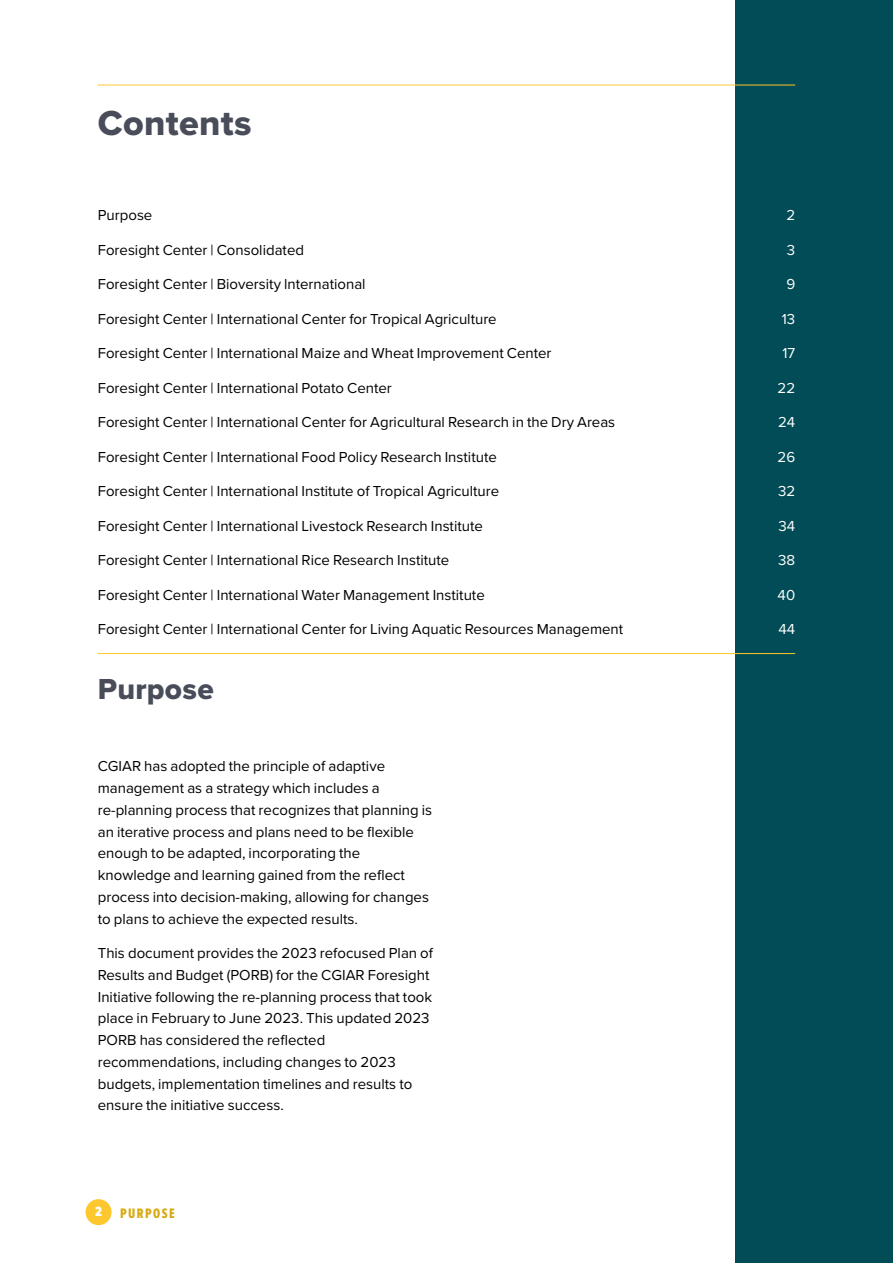
<style>
.page{position:relative;width:893px;height:1263px;background:#fff}
.page>*{position:absolute;margin:0;border:0;box-sizing:border-box;transform-origin:0 0}
.t1{font:36px "Proxima Nova Extrabld";letter-spacing:.01em;color:#494d5a}
.t2{font:30px "Proxima Nova Extrabld";letter-spacing:.01em;color:#494d5a}
.t3{font:15px/21.8px "Proxima Nova";color:#000}
.t4{font:15px "Proxima Nova";color:#fff}
.t5{font:14.25px "Proxima Nova Ex Cn Extrabld";letter-spacing:.1em;color:#d8ab14}
.t6{font:900 13.8px "Proxima Nova Ex Cn";color:#fff}
</style>
<div class="page">
<div style="left:736px;top:0;width:157px;height:1263px;background:#014c56"></div>
<div style="left:86px;top:1199px;width:26px;height:26px;background:#fdc82f;border-radius:50%"></div>
<hr style="left:98px;top:85px;width:697px;height:1px;background:#fdc82f">
<hr style="left:98px;top:653px;width:697px;height:1px;background:#fdc82f">
<h1 class="t1" style="left:98px;top:96px;width:155px">Contents</h1>
<p class="t3" style="left:98px;top:204px;width:56px">Purpose</p>
<p class="t4" style="left:786px;top:204px;width:10px">2</p>
<p class="t3" style="left:98px;top:238px;width:208px">Foresight Center | Consolidated</p>
<p class="t4" style="left:787px;top:238px;width:10px">3</p>
<p class="t3" style="left:98px;top:273px;width:269px">Foresight Center | Bioversity lnternational</p>
<p class="t4" style="left:786px;top:273px;width:10px">9</p>
<p class="t3" style="left:98px;top:307px;width:400px">Foresight Center | International Center for Tropical Agriculture</p>
<p class="t4" style="left:782px;top:307px;width:15px">13</p>
<p class="t3" style="left:98px;top:342px;width:455px">Foresight Center | International Maize and Wheat Improvement Center</p>
<p class="t4" style="left:782px;top:342px;width:14px">17</p>
<p class="t3" style="left:98px;top:376px;width:296px">Foresight Center | International Potato Center</p>
<p class="t4" style="left:777px;top:376px;width:19px">22</p>
<p class="t3" style="left:98px;top:411px;width:519px">Foresight Center | International Center for Agricultural Research in the Dry Areas</p>
<p class="t4" style="left:778px;top:411px;width:19px">24</p>
<p class="t3" style="left:98px;top:445px;width:401px">Foresight Center | International Food Policy Research Institute</p>
<p class="t4" style="left:777px;top:445px;width:19px">26</p>
<p class="t3" style="left:98px;top:480px;width:403px">Foresight Center | International Institute of Tropical Agriculture</p>
<p class="t4" style="left:778px;top:480px;width:19px">32</p>
<p class="t3" style="left:98px;top:514px;width:387px">Foresight Center | International Livestock Research Institute</p>
<p class="t4" style="left:778px;top:514px;width:18px">34</p>
<p class="t3" style="left:98px;top:549px;width:353px">Foresight Center | International Rice Research Institute</p>
<p class="t4" style="left:778px;top:549px;width:19px">38</p>
<p class="t3" style="left:98px;top:583px;width:388px">Foresight Center | International Water Management Institute</p>
<p class="t4" style="left:778px;top:583px;width:19px">40</p>
<p class="t3" style="left:98px;top:618px;width:527px">Foresight Center | International Center for Living Aquatic Resources Management</p>
<p class="t4" style="left:778px;top:618px;width:18px">44</p>
<h2 class="t2" style="left:98px;top:666px;width:118px">Purpose</h2>
<p class="t3" style="left:98px;top:755px;width:336px">CGIAR has adopted the principle of adaptive management as a strategy which includes a re-planning process that recognizes that planning is an iterative process and plans need to be flexible enough to be adapted, incorporating the knowledge and learning gained from the reflect process into decision-making, allowing for changes to plans to achieve the expected results.</p>
<p class="t3" style="left:98px;top:941px;width:337px">This document provides the 2023 refocused Plan of Results and Budget (PORB) for the CGIAR Foresight Initiative following the re-planning process that took place in February to June 2023. This updated 2023<br>PORB has considered the reflected recommendations, including changes to 2023 budgets, implementation timelines and results to ensure the initiative success.</p>
<p class="t6" style="left:95px;top:1201px;width:8px">2</p>
<p class="t5" style="left:120px;top:1203px;width:56px">PURPOSE</p>
</div>
